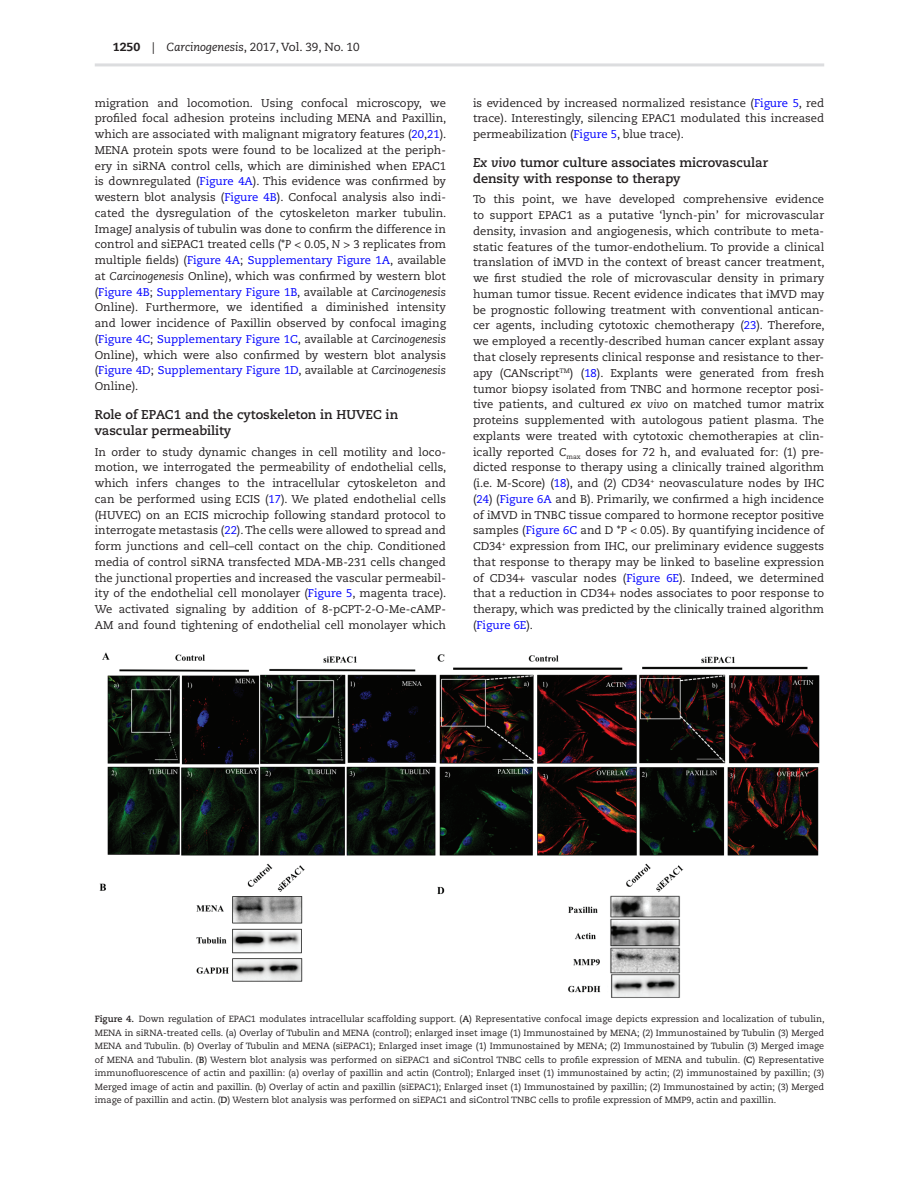
<style>
.page{position:relative;width:919px;height:1187px;background:#fff}
.page>*{position:absolute;margin:0;border:0;box-sizing:border-box;transform-origin:0 0}
.t1{font:700 12.75px/16.5px "Caecilia LT Std";color:#231f20}
.t2{font:11.7px "Caecilia LT Std";color:#231f20}
.t3{font:11.25px/15.8px "Caecilia LT Std";color:#231f20;text-align:justify}
.t4{font:9px/13.5px "Caecilia LT Std";color:#231f20;text-align:justify}
.s1{font-weight:800}
.s2{font-style:italic}
.s3{color:#00f}
.s4{font-weight:700}
</style>
<div class="page">
<hr style="left:95px;top:63px;width:729px;height:3px;background:#dcdddf">
<img style="left:99px;top:652px;width:720px;height:346px">
<p class="t2" style="left:113px;top:41px;width:248px"><span class="s1">1250</span> | <span class="s2">Carcinogenesis</span>, 2017, Vol. 39, No. 10</p>
<p class="t3" style="left:95px;top:95px;width:353px">migration and locomotion. Using confocal microscopy, we profiled focal adhesion proteins including MENA and Paxillin, which are associated with malignant migratory features (<span class="s3">20</span>,<span class="s3">21</span>).<br>MENA protein spots were found to be localized at the periph&shy;ery in siRNA control cells, which are diminished when EPAC1 is downregulated (<span class="s3">Figure 4A</span>). This evidence was confirmed by western blot analysis (<span class="s3">Figure 4B</span>). Confocal analysis also indi&shy;cated the dysregulation of the cytoskeleton marker tubulin.<br>ImageJ analysis of tubulin was done to confirm the difference in control and siEPAC1 treated cells (*<span class="s2">P</span> &lt; 0.05, <span class="s2">N</span> &gt; 3 replicates from multiple fields) (<span class="s3">Figure 4A</span>; <span class="s3">Supplementary Figure 1A</span>, available at <span class="s2">Carcinogenesis</span> Online), which was confirmed by western blot (<span class="s3">Figure 4B</span>; <span class="s3">Supplementary Figure 1B</span>, available at <span class="s2">Carcinogenesis </span>Online). Furthermore, we identified a diminished intensity and lower incidence of Paxillin observed by confocal imaging (<span class="s3">Figure 4C</span>; <span class="s3">Supplementary Figure 1C</span>, available at <span class="s2">Carcinogenesis </span>Online), which were also confirmed by western blot analysis (<span class="s3">Figure 4D</span>; <span class="s3">Supplementary Figure 1D</span>, available at <span class="s2">Carcinogenesis </span>Online).</p>
<p class="t1" style="left:95px;top:406px;width:305px">Role of EPAC1 and the cytoskeleton in HUVEC in vascular permeability</p>
<p class="t3" style="left:95px;top:444px;width:353px">In order to study dynamic changes in cell motility and loco&shy;motion, we interrogated the permeability of endothelial cells, which infers changes to the intracellular cytoskeleton and can be performed using ECIS (<span class="s3">17</span>). We plated endothelial cells (HUVEC) on an ECIS microchip following standard protocol to interrogate metastasis (<span class="s3">22</span>). The cells were allowed to spread and form junctions and cell–cell contact on the chip. Conditioned media of control siRNA transfected MDA-MB-231 cells changed the junctional properties and increased the vascular permeabil&shy;ity of the endothelial cell monolayer (<span class="s3">Figure 5</span>, magenta trace).<br>We activated signaling by addition of 8-pCPT-2-O-Me-cAMP-AM and found tightening of endothelial cell monolayer which</p>
<p class="t3" style="left:473px;top:95px;width:353px">is evidenced by increased normalized resistance (<span class="s3">Figure 5</span>, red trace). Interestingly, silencing EPAC1 modulated this increased permeabilization (<span class="s3">Figure 5</span>, blue trace).</p>
<p class="t1" style="left:473px;top:154px;width:297px"><span class="s2">Ex vivo</span> tumor culture associates microvascular density with response to therapy</p>
<p class="t3" style="left:473px;top:192px;width:353px">To this point, we have developed comprehensive evidence to support EPAC1 as a putative ‘lynch-pin’ for microvascular density, invasion and angiogenesis, which contribute to meta&shy;static features of the tumor-endothelium. To provide a clinical translation of iMVD in the context of breast cancer treatment, we first studied the role of microvascular density in primary human tumor tissue. Recent evidence indicates that iMVD may be prognostic following treatment with conventional antican&shy;cer agents, including cytotoxic chemotherapy (<span class="s3">23</span>). Therefore, we employed a recently-described human cancer explant assay that closely represents clinical response and resistance to ther&shy;apy (CANscript<sup>TM</sup>) (<span class="s3">18</span>). Explants were generated from fresh tumor biopsy isolated from TNBC and hormone receptor posi&shy;tive patients, and cultured <span class="s2">ex vivo</span> on matched tumor matrix proteins supplemented with autologous patient plasma. The explants were treated with cytotoxic chemotherapies at clin&shy;ically reported <span class="s2">C</span><sub>max</sub> doses for 72 h, and evaluated for: (1) pre&shy;dicted response to therapy using a clinically trained algorithm (i.e. M-Score) (<span class="s3">18</span>), and (2) CD34<sup>+</sup> neovasculature nodes by IHC (<span class="s3">24</span>) (<span class="s3">Figure 6A</span> and B). Primarily, we confirmed a high incidence of iMVD in TNBC tissue compared to hormone receptor positive samples (<span class="s3">Figure 6C</span> and D *<span class="s2">P</span> &lt; 0.05). By quantifying incidence of CD34<sup>+</sup> expression from IHC, our preliminary evidence suggests that response to therapy may be linked to baseline expression of CD34+ vascular nodes (<span class="s3">Figure 6E</span>). Indeed, we determined that a reduction in CD34+ nodes associates to poor response to therapy, which was predicted by the clinically trained algorithm (<span class="s3">Figure 6E</span>).</p>
<p class="t4" style="left:95px;top:1012px;width:731px"><span class="s4">Figure 4.</span> Down regulation of EPAC1 modulates intracellular scaffolding support. (<span class="s4">A</span>) Representative confocal image depicts expression and localization of tubulin, MENA in siRNA-treated cells. (a) Overlay of Tubulin and MENA (control); enlarged inset image (1) Immunostained by MENA; (2) Immunostained by Tubulin (3) Merged MENA and Tubulin. (b) Overlay of Tubulin and MENA (siEPAC1); Enlarged inset image (1) Immunostained by MENA; (2) Immunostained by Tubulin (3) Merged image of MENA and Tubulin. (<span class="s4">B</span>) Western blot analysis was performed on siEPAC1 and siControl TNBC cells to profile expression of MENA and tubulin. (<span class="s4">C</span>) Representative immunofluorescence of actin and paxillin: (a) overlay of paxillin and actin (Control); Enlarged inset (1) immunostained by actin; (2) immunostained by paxillin; (3)<br>Merged image of actin and paxillin. (b) Overlay of actin and paxillin (siEPAC1); Enlarged inset (1) Immunostained by paxillin; (2) Immunostained by actin; (3) Merged image of paxillin and actin. (<span class="s4">D</span>) Western blot analysis was performed on siEPAC1 and siControl TNBC cells to profile expression of MMP9, actin and paxillin.</p>
</div>
